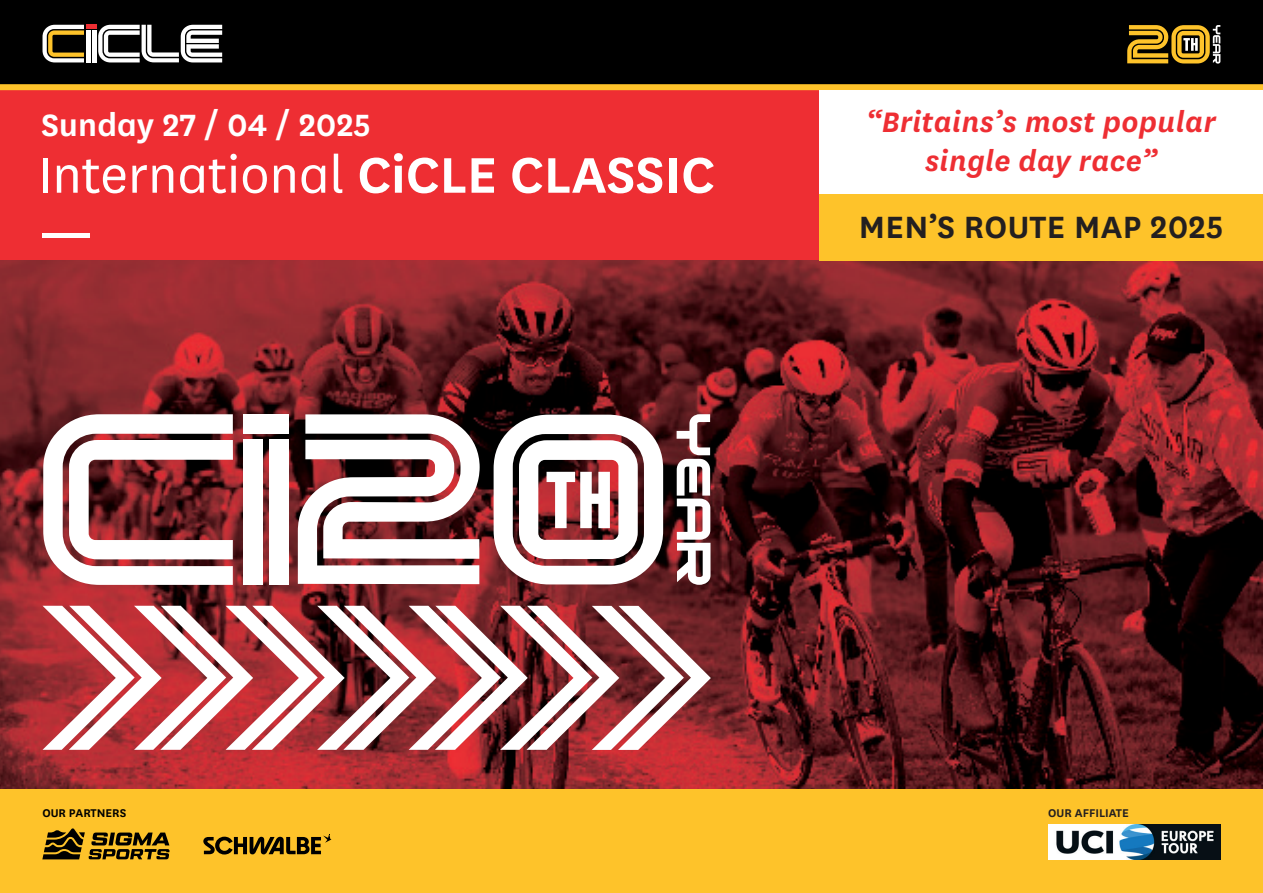
<style>
.page{position:relative;width:1263px;height:893px;background:#fff}
.page>*{position:absolute;margin:0;border:0;box-sizing:border-box;transform-origin:0 0}
.t1{font:58.5px "National LFSN Book";color:#fff}
.t2{font:54px "National LFSN Semibold";color:#fff}
.t3{font:36px "National LFSN Semibold";letter-spacing:.01em;color:#231f20}
.t4{font:36px "National LFSN Semibold";letter-spacing:.005em;color:#fff}
.t5{font:italic 33px/39px "National LFSN Semibold";letter-spacing:.01em;color:#ee2e33;text-align:center}
.t6{font:13.2px "National LFSN Semibold";color:#231f20}
.t7{font:13.2px "National LFSN Semibold";color:#000}
.s1{font-family:"National LFSN Semibold"}
</style>
<div class="page">
<img style="left:0;top:260px;width:1263px;height:530px">
<div style="left:0;top:87px;width:1263px;height:173px;background:#ee2e33"></div>
<div style="left:0;top:790px;width:1263px;height:103px;background:#fec32a"></div>
<svg style="left:203px;top:834px;width:128px;height:20px"></svg>
<svg style="left:42px;top:828px;width:128px;height:31px"></svg>
<img style="left:1048px;top:825px;width:172px;height:34px">
<svg style="left:43px;top:414px;width:190px;height:171px"></svg>
<div style="left:243px;top:414px;width:46px;height:20px;background:#fff"></div>
<div style="left:243px;top:440px;width:20px;height:145px;background:#fff"></div>
<div style="left:269px;top:440px;width:20px;height:145px;background:#fff"></div>
<svg style="left:677px;top:414px;width:33px;height:171px"></svg>
<svg style="left:298px;top:414px;width:182px;height:170px"></svg>
<svg style="left:494px;top:415px;width:169px;height:169px"></svg>
<svg style="left:43px;top:606px;width:668px;height:144px"></svg>
<div style="left:0;top:0;width:1263px;height:85px;background:#000"></div>
<svg style="left:43px;top:25px;width:41px;height:37px"></svg>
<hr style="left:86px;top:25px;width:10px;height:4px;background:#ee2e33">
<div style="left:86px;top:30px;width:5px;height:33px;background:#fff"></div>
<hr style="left:92px;top:30px;width:4px;height:33px;background:#fff">
<svg style="left:98px;top:25px;width:124px;height:37px"></svg>
<div style="left:0;top:84px;width:1263px;height:6px;background:#fec32a"></div>
<svg style="left:1127px;top:25px;width:93px;height:39px"></svg>
<div style="left:819px;top:90px;width:444px;height:123px;background:#fff"></div>
<div style="left:819px;top:194px;width:444px;height:66px;background:#fec32a"></div>
<p class="t4" style="left:41px;top:100px;width:331px">Sunday 27 / 04 / 2025</p>
<h1 class="t1" style="left:38px;top:137px;width:678px">International <span class="s1">CiCLE CLASSIC</span></h1>
<h2 class="t2" style="left:39px;top:195px;width:55px">—</h2>
<p class="t5" style="left:866px;top:101px;width:351px">“Britains’s most popular single day race”</p>
<p class="t3" style="left:859px;top:202px;width:366px">MEN’S ROUTE MAP 2025</p>
<p class="t7" style="left:42px;top:803px;width:85px">OUR PARTNERS</p>
<p class="t6" style="left:1048px;top:803px;width:82px">OUR AFFILIATE</p>
</div>
